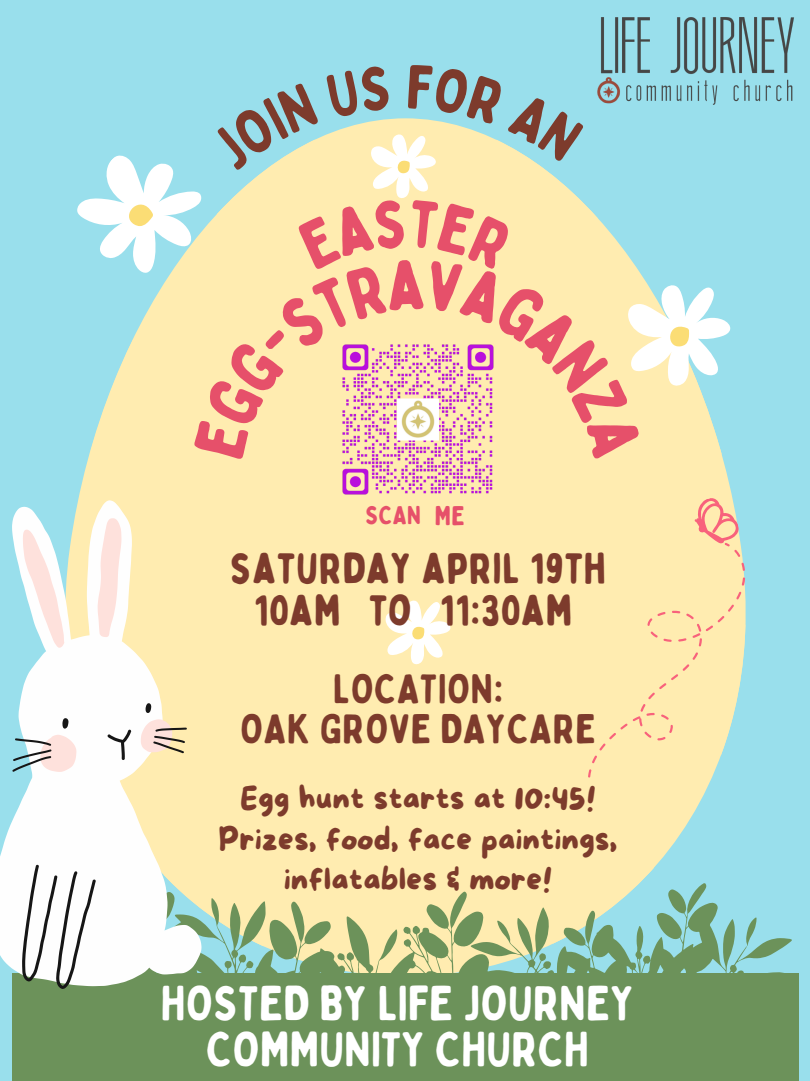
<style>
.page{position:relative;width:810px;height:1081px;background:#fff}
.page>*{position:absolute;margin:0;border:0;box-sizing:border-box;transform-origin:0 0}
.t1{font:48.75px/46.4px "Bobby Jones Soft";color:#fff;text-align:center}
.t2{font:43px/42.6px "Bobby Jones Soft";letter-spacing:.01em;color:#7d3b2c;text-align:center}
.t3{font:41.12px/40.8px "Bobby Jones Soft";letter-spacing:.01em;color:#7d3b2c;text-align:center}
.t4{font:31.31px/40.7px "More Sugar";color:#7d3b2c;text-align:center}
.t5{font:25.69px "Bobby Jones Soft";color:#e6506a}
.s1{font-size:26.88px}
</style>
<div class="page">
<div style="left:0;top:0;width:810px;height:1080px;background:#99dfec"></div>
<div style="left:78px;top:459px;width:653px;height:423px;background:#ffecb0"></div>
<div style="left:12px;top:973px;width:787px;height:107px;background:#6c925a"></div>
<svg style="left:60px;top:882px;width:732px;height:107px"></svg>
<svg style="left:0;top:500px;width:202px;height:485px;fill:#feecb0"></svg>
<svg style="left:23px;top:518px;width:149px;height:185px;background:#f6f1dd"></svg>
<svg style="left:12px;top:703px;width:175px;height:285px;background:#ebebe2"></svg>
<svg style="left:385px;top:599px;width:66px;height:66px;background:#fef5d5"></svg>
<div style="left:521px;top:548px;width:225px;height:232px;background:#ffecb0"></div>
<svg style="left:690px;top:492px;width:51px;height:56px;background:#f4cca9"></svg>
<img style="left:601px;top:17px;width:193px;height:85px">
<img style="left:337px;top:459px;width:163px;height:42px">
<svg style="left:77px;top:64px;width:654px;height:395px"></svg>
<p class="t5" style="left:365px;top:499px;width:101px">SCAN <span class="s1">ME</span></p>
<p class="t2" style="left:230px;top:547px;width:378px">SATURDAY APRIL 19TH<br>10AM TO 11:30AM</p>
<h3 class="t3" style="left:240px;top:668px;width:358px">LOCATION:<br>OAK GROVE DAYCARE</h3>
<h1 class="t4" style="left:219px;top:779px;width:401px">Egg hunt starts at 10:45!<br>Prizes, food, face paintings, inflatables &amp; more!</h1>
<p class="t1" style="left:161px;top:980px;width:475px">HOSTED BY LIFE JOURNEY<br>COMMUNITY CHURCH</p>
</div>
